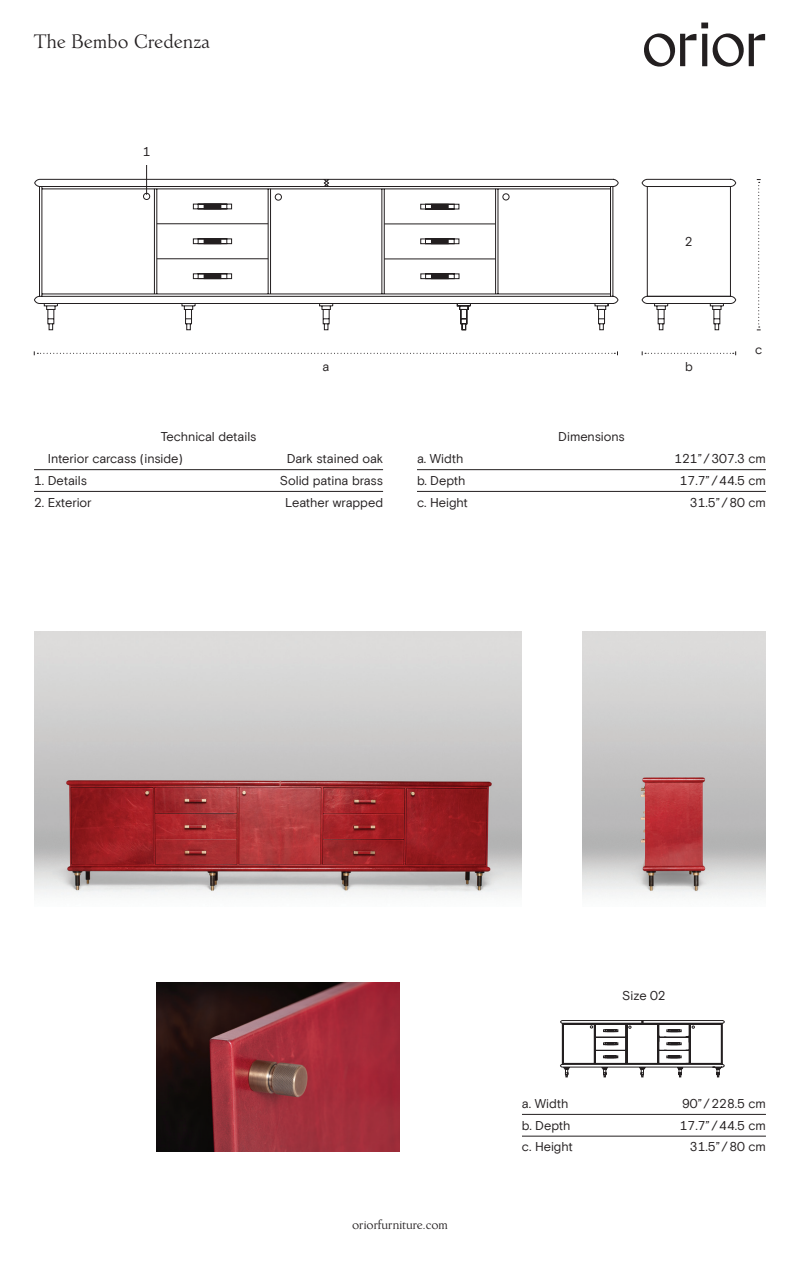
<style>
.page{position:relative;width:800px;height:1263px;background:#fff}
.page>*{position:absolute;margin:0;border:0;box-sizing:border-box;transform-origin:0 0}
.t1{font:300 20.25px "Erasmus RR";letter-spacing:.01em;color:#231f20}
.t2{font:300 13.5px "Erasmus RR";color:#231f20}
.t3{font:12.75px "Basis Grotesque Pro";color:#231f20}
.s1{color:#fff}
</style>
<div class="page">
<svg style="left:34px;top:178px;width:584px;height:152px"></svg>
<svg style="left:44px;top:182px;width:452px;height:148px"></svg>
<hr style="left:34px;top:469px;width:349px;height:1px;background:#231f20">
<hr style="left:34px;top:491px;width:349px;height:1px;background:#231f20">
<hr style="left:417px;top:469px;width:348px;height:1px;background:#231f20">
<hr style="left:417px;top:491px;width:348px;height:1px;background:#231f20">
<svg style="left:641px;top:351px;width:95px;height:4px"></svg>
<svg style="left:756px;top:179px;width:4px;height:152px"></svg>
<svg style="left:34px;top:351px;width:584px;height:4px"></svg>
<img style="left:34px;top:631px;width:488px;height:264px">
<img style="left:583px;top:631px;width:182px;height:265px">
<img style="left:156px;top:982px;width:244px;height:169px">
<svg style="left:641px;top:179px;width:95px;height:151px"></svg>
<hr style="left:522px;top:1114px;width:243px;height:1px;background:#231f20">
<hr style="left:522px;top:1136px;width:243px;height:1px;background:#231f20">
<svg style="left:560px;top:1020px;width:164px;height:57px"></svg>
<hr style="left:146px;top:165px;width:1px;height:30px;background:#231f20">
<svg style="left:644px;top:23px;width:121px;height:44px"></svg>
<h1 class="t1" style="left:34px;top:30px;width:177px">The Bembo Credenza</h1>
<p class="t3" style="left:143px;top:145px;width:9px">1</p>
<p class="t3" style="left:684px;top:234px;width:9px">2</p>
<p class="t3" style="left:322px;top:359px;width:8px">a</p>
<p class="t3" style="left:161px;top:429px;width:97px">Technical details</p>
<p class="t3" style="left:34px;top:451px;width:150px"><span class="s1">1.</span> Interior carcass (inside)</p>
<p class="t3" style="left:287px;top:451px;width:98px">Dark stained oak</p>
<p class="t3" style="left:34px;top:473px;width:54px">1. Details</p>
<p class="t3" style="left:280px;top:473px;width:105px">Solid patina brass</p>
<p class="t3" style="left:34px;top:495px;width:59px">2. Exterior</p>
<p class="t3" style="left:285px;top:495px;width:99px">Leather wrapped</p>
<p class="t3" style="left:558px;top:429px;width:68px">Dimensions</p>
<p class="t3" style="left:685px;top:359px;width:9px">b</p>
<p class="t3" style="left:755px;top:342px;width:9px">c</p>
<p class="t3" style="left:417px;top:451px;width:48px">a. Width</p>
<p class="t3" style="left:674px;top:451px;width:93px">121” /307.3 cm</p>
<p class="t3" style="left:417px;top:473px;width:50px">b. Depth</p>
<p class="t3" style="left:679px;top:473px;width:88px">17.7” /44.5 cm</p>
<p class="t3" style="left:417px;top:495px;width:52px">c. Height</p>
<p class="t3" style="left:689px;top:495px;width:77px">31.5” /80 cm</p>
<p class="t3" style="left:622px;top:988px;width:45px">Size 02</p>
<p class="t3" style="left:522px;top:1096px;width:48px">a. Width</p>
<p class="t3" style="left:682px;top:1096px;width:85px">90” /228.5 cm</p>
<p class="t3" style="left:522px;top:1117px;width:50px">b. Depth</p>
<p class="t3" style="left:679px;top:1117px;width:88px">17.7” /44.5 cm</p>
<p class="t3" style="left:522px;top:1139px;width:52px">c. Height</p>
<p class="t3" style="left:689px;top:1139px;width:77px">31.5” /80 cm</p>
<p class="t2" style="left:352px;top:1217px;width:97px">oriorfurniture.com</p>
</div>
